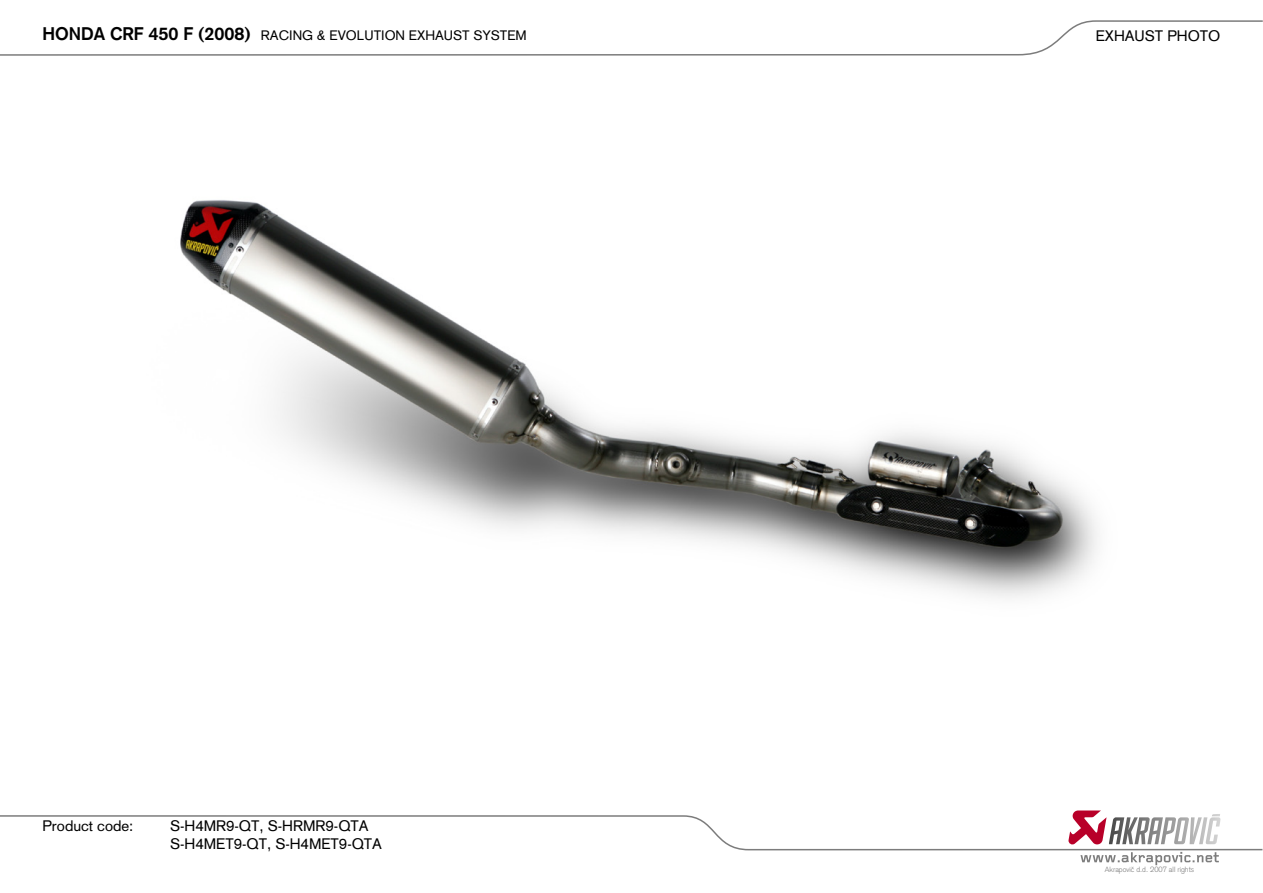
<style>
.page{position:relative;width:1263px;height:893px;background:#fff}
.page>*{position:absolute;margin:0;border:0;box-sizing:border-box;transform-origin:0 0}
.t1{font:15px/18px "Akzidenz Grotesk";color:#000}
.t2{font:13.5px "Akzidenz Grotesk";color:#000}
.t3{font:300 7.5px "Akzidenz Grotesk";color:#7c7c7c}
.s1{font-weight:700;font-size:18px}
</style>
<div class="page">
<svg style="left:0;top:20px;width:1263px;height:36px"></svg>
<svg style="left:0;top:815px;width:1263px;height:36px"></svg>
<svg style="left:1068px;top:810px;width:152px;height:36px"></svg>
<svg style="left:1080px;top:852px;width:139px;height:13px"></svg>
<img style="left:180px;top:200px;width:918px;height:398px">
<p class="t2" style="left:42px;top:27px;width:486px"><span class="s1">HONDA CRF 450 F (2008)</span> RACING &amp; EVOLUTION EXHAUST SYSTEM</p>
<p class="t1" style="left:43px;top:817px;width:92px">Product code:</p>
<p class="t1" style="left:170px;top:817px;width:213px">S-H4MR9-QT, S-HRMR9-QTA<br>S-H4MET9-QT, S-H4MET9-QTA</p>
<p class="t1" style="left:1096px;top:27px;width:126px">EXHAUST PHOTO</p>
<p class="t3" style="left:1105px;top:865px;width:91px">Akrapovič d.d. 2007 all rights</p>
</div>
